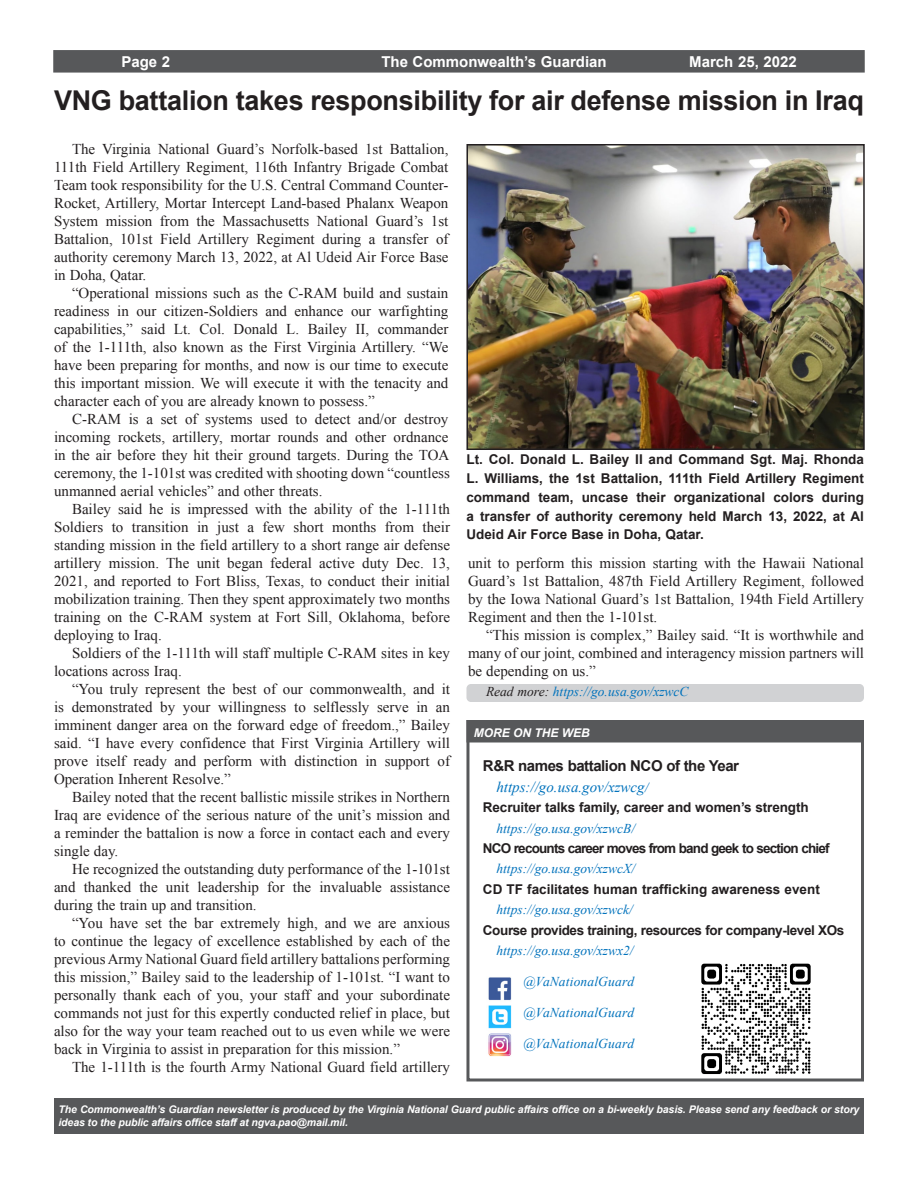
<style>
.page{position:relative;width:918px;height:1188px;background:#fff}
.page>*{position:absolute;margin:0;border:0;box-sizing:border-box;transform-origin:0 0}
._24_point_headline{font:700 27.3px "Arial";letter-spacing:-.01em;color:#231f20}
.Body_Copy{font:15px/18px "Times New Roman";color:#231f20;text-align:justify}
.t1{font:700 15px "Arial";color:#fff}
.Body_Copy-2{font:700 15px "Arial";letter-spacing:-.03em;color:#231f20}
.Body_Copy-3{font:italic 15px "Times New Roman";color:#0072bc}
.Picture_Captions{font:700 13.5px/18.8px "Arial";color:#231f20;text-align:justify}
.Body_Copy-4{font:italic 13.5px "Times New Roman";color:#0072bc}
.Body_Copy-5{font:700 13.5px "Arial";letter-spacing:-.03em;color:#231f20}
.Body_Copy-6{font:700 13.5px "Arial";letter-spacing:-.06em;color:#231f20}
.Body_Copy-7{font:700 13.5px "Arial";letter-spacing:-.01em;color:#231f20}
.Body_Copy-8{font:700 13.5px "Arial";color:#231f20}
._24_point_headline-2{font:italic 13.5px "Times New Roman";letter-spacing:.01em;color:#0072bc}
.t2{font:italic 700 12px "Arial";color:#fff}
.t3{font:italic 700 10.5px/12.6px "Arial";letter-spacing:-.01em;color:#fff}
.s1{color:#231f20}
.s2{font-size:13.5px}
</style>
<div class="page">
<div style="left:466px;top:684px;width:398px;height:18px;background:#d1d2d4;border-radius:4px"></div>
<div style="left:466px;top:720px;width:398px;height:22px;background:#57585a"></div>
<div style="left:466px;top:720px;width:398px;height:362px;border:3px solid #57585a"></div>
<div style="left:54px;top:51px;width:810px;height:21px;background:#57585a"></div>
<div style="left:53px;top:50px;width:812px;height:23px;border:2px solid #57585a"></div>
<div style="left:54px;top:1098px;width:810px;height:36px;background:#57585a"></div>
<img style="left:488px;top:977px;width:24px;height:80px">
<img style="left:701px;top:963px;width:110px;height:111px">
<img style="left:469px;top:147px;width:393px;height:300px">
<div style="left:466px;top:144px;width:399px;height:306px;border:2px solid #231f20"></div>
<p class="t1" style="left:121px;top:52px;width:50px">Page 2</p>
<p class="t1" style="left:381px;top:52px;width:227px">The Commonwealth’s Guardian</p>
<p class="t1" style="left:689px;top:52px;width:109px">March 25, 2022</p>
<p class="_24_point_headline" style="left:54px;top:82px;width:812px">VNG battalion takes responsibility for air defense mission in Iraq</p>
<p class="Body_Copy" style="left:54px;top:140px;width:396px;text-indent:18px">The Virginia National Guard’s Norfolk-based 1st Battalion, 111th Field Artillery Regiment, 116th Infantry Brigade Combat Team took responsibility for the U.S. Central Command Counter-Rocket, Artillery, Mortar Intercept Land-based Phalanx Weapon System mission from the Massachusetts National Guard’s 1st Battalion, 101st Field Artillery Regiment during a transfer of authority ceremony March 13, 2022, at Al Udeid Air Force Base in Doha, Qatar.</p>
<p class="Body_Copy" style="left:54px;top:284px;width:396px;text-indent:18px">“Operational missions such as the C-RAM build and sustain readiness in our citizen-Soldiers and enhance our warfighting capabilities,” said Lt. Col. Donald L. Bailey II, commander of the 1-111th, also known as the First Virginia Artillery. “We have been preparing for months, and now is our time to execute this important mission. We will execute it with the tenacity and character each of you are already known to possess.”</p>
<p class="Body_Copy" style="left:54px;top:410px;width:397px;text-indent:18px">C-RAM is a set of systems used to detect and/or destroy incoming rockets, artillery, mortar rounds and other ordnance in the air before they hit their ground targets. During the TOA ceremony, the 1-101st was credited with shooting down “countless unmanned aerial vehicles” and other threats.</p>
<p class="Body_Copy" style="left:54px;top:500px;width:398px;text-indent:18px">Bailey said he is impressed with the ability of the 1-111th Soldiers to transition in just a few short months from their standing mission in the field artillery to a short range air defense artillery mission. The unit began federal active duty Dec. 13, 2021, and reported to Fort Bliss, Texas, to conduct their initial mobilization training. Then they spent approximately two months training on the C-RAM system at Fort Sill, Oklahoma, before deploying to Iraq.</p>
<p class="Body_Copy" style="left:54px;top:644px;width:398px;text-indent:18px">Soldiers of the 1-111th will staff multiple C-RAM sites in key locations across Iraq.</p>
<p class="Body_Copy" style="left:54px;top:680px;width:398px;text-indent:18px">“You truly represent the best of our commonwealth, and it is demonstrated by your willingness to selflessly serve in an imminent danger area on the forward edge of freedom.,” Bailey said. “I have every confidence that First Virginia Artillery will prove itself ready and perform with distinction in support of Operation Inherent Resolve.”</p>
<p class="Body_Copy" style="left:54px;top:788px;width:398px;text-indent:18px">Bailey noted that the recent ballistic missile strikes in Northern Iraq are evidence of the serious nature of the unit’s mission and a reminder the battalion is now a force in contact each and every single day.</p>
<p class="Body_Copy" style="left:54px;top:860px;width:398px;text-indent:18px">He recognized the outstanding duty performance of the 1-101st and thanked the unit leadership for the invaluable assistance during the train up and transition.</p>
<p class="Body_Copy" style="left:54px;top:914px;width:398px;text-indent:18px">“You have set the bar extremely high, and we are anxious to continue the legacy of excellence established by each of the previous Army National Guard field artillery battalions performing this mission,” Bailey said to the leadership of 1-101st. “I want to personally thank each of you, your staff and your subordinate commands not just for this expertly conducted relief in place, but also for the way your team reached out to us even while we were back in Virginia to assist in preparation for this mission.”</p>
<p class="Body_Copy" style="left:72px;top:1058px;width:380px">The 1-111th is the fourth Army National Guard field artillery</p>
<p class="Picture_Captions" style="left:466px;top:451px;width:399px">Lt. Col. Donald L. Bailey II and Command Sgt. Maj. Rhonda L. Williams, the 1st Battalion, 111th Field Artillery Regiment command team, uncase their organizational colors during a transfer of authority ceremony held March 13, 2022, at Al Udeid Air Force Base in Doha, Qatar.</p>
<p class="Body_Copy" style="left:468px;top:554px;width:398px">unit to perform this mission starting with the Hawaii National Guard’s 1st Battalion, 487th Field Artillery Regiment, followed by the Iowa National Guard’s 1st Battalion, 194th Field Artillery Regiment and then the 1-101st.</p>
<p class="Body_Copy" style="left:468px;top:626px;width:398px;text-indent:18px">“This mission is complex,” Bailey said. “It is worthwhile and many of our joint, combined and interagency mission partners will be depending on us.”</p>
<p class="Body_Copy-4" style="left:486px;top:682px;width:204px"><span class="s1">Read more:</span> https://go.usa.gov/xzwcC</p>
<p class="t2" style="left:474px;top:724px;width:118px">MORE ON THE WEB</p>
<p class="Body_Copy-2" style="left:483px;top:756px;width:258px">R&amp;R names battalion NCO of the Year</p>
<p class="Body_Copy-3" style="left:496px;top:776px;width:154px">https://go.usa.gov/xzwcg<span class="s2">/</span></p>
<p class="Body_Copy-7" style="left:483px;top:798px;width:327px">Recruiter talks family, career and women’s strength</p>
<p class="Body_Copy-4" style="left:496px;top:819px;width:140px">https://go.usa.gov/xzwcB/</p>
<p class="Body_Copy-6" style="left:483px;top:839px;width:348px">NCO recounts career moves from band geek to section chief</p>
<p class="Body_Copy-4" style="left:496px;top:859px;width:140px">https://go.usa.gov/xzwcX/</p>
<p class="Body_Copy-8" style="left:483px;top:880px;width:338px">CD TF facilitates human trafficking awareness event</p>
<p class="Body_Copy-4" style="left:496px;top:900px;width:138px">https://go.usa.gov/xzwck/</p>
<p class="Body_Copy-5" style="left:483px;top:921px;width:363px">Course provides training, resources for company-level XOs</p>
<p class="Body_Copy-4" style="left:496px;top:941px;width:139px">https://go.usa.gov/xzwx2/</p>
<p class="Body_Copy-4" style="left:523px;top:972px;width:112px">@VaNationalGuard</p>
<p class="_24_point_headline-2" style="left:523px;top:1003px;width:112px">@VaNationalGuard</p>
<p class="_24_point_headline-2" style="left:523px;top:1034px;width:112px">@VaNationalGuard</p>
<p class="t3" style="left:58px;top:1104px;width:803px">The Commonwealth’s Guardian newsletter is produced by the Virginia National Guard public affairs office on a bi-weekly basis. Please send any feedback or story ideas to the public affairs office staff at ngva.pao@mail.mil.</p>
</div>
